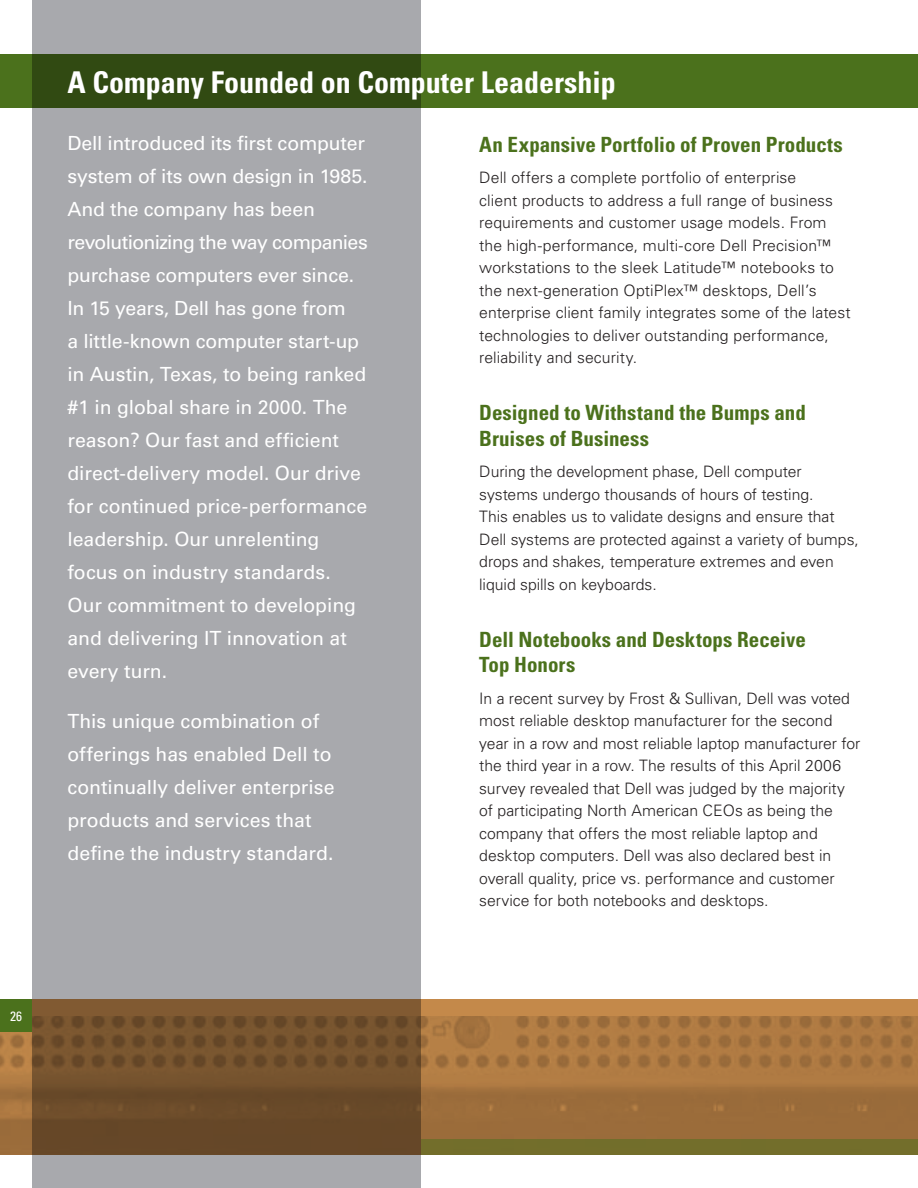
<style>
.page{position:relative;width:918px;height:1188px;background:#fff}
.page>*{position:absolute;margin:0;border:0;box-sizing:border-box;transform-origin:0 0}
.t1{font:700 condensed 30px "Univers";color:#fff}
.t2{font:700 condensed 21px/25.5px "Univers";color:#4b711c}
.t3{font:19.5px/33px "Univers";letter-spacing:-.005em;color:#fff}
.t4{font:300 15.75px/22.5px "Univers";color:#231f20}
.t5{font:condensed 13.5px "Univers";color:#fff}
</style>
<div class="page">
<div style="left:32px;top:0;width:389px;height:1188px;background:#a8a9ad"></div>
<svg style="left:0;top:999px;width:918px;height:155px;background:#8e6436"></svg>
<svg style="left:0;top:54px;width:918px;height:54px;background:#3f6017"></svg>
<div style="left:421px;top:1139px;width:497px;height:15px;background:#736e2b"></div>
<div style="left:0;top:999px;width:32px;height:32px;background:#4b711c"></div>
<p class="t5" style="left:10px;top:1007px;width:13px">26</p>
<h1 class="t1" style="left:68px;top:64px;width:550px">A Company Founded on Computer Leadership</h1>
<p class="t3" style="left:67px;top:127px;width:302px">Dell introduced its first computer system of its own design in 1985.<br>And the company has been revolutionizing the way companies purchase computers ever since.<br>In 15 years, Dell has gone from<br>a little-known computer start-up in Austin, Texas, to being ranked #1 in global share in 2000. The reason? Our fast and efficient direct-delivery model. Our drive for continued price-performance leadership. Our unrelenting focus on industry standards.<br>Our commitment to developing and delivering IT innovation at every turn.</p>
<p class="t3" style="left:67px;top:704px;width:269px">This unique combination of offerings has enabled Dell to continually deliver enterprise products and services that define the industry standard.</p>
<h2 class="t2" style="left:479px;top:131px;width:365px">An Expansive Portfolio of Proven Products</h2>
<p class="t4" style="left:479px;top:166px;width:373px">Dell offers a complete portfolio of enterprise<br>client products to address a full range of business requirements and customer usage models. From the high-performance, multi-core Dell Precision™ workstations to the sleek Latitude™ notebooks to the next-generation OptiPlex™ desktops, Dell’s enterprise client family integrates some of the latest technologies to deliver outstanding performance, reliability and security.</p>
<h2 class="t2" style="left:479px;top:400px;width:328px">Designed to Withstand the Bumps and<br>Bruises of Business</h2>
<p class="t4" style="left:479px;top:460px;width:381px">During the development phase, Dell computer systems undergo thousands of hours of testing.<br>This enables us to validate designs and ensure that Dell systems are protected against a variety of bumps, drops and shakes, temperature extremes and even liquid spills on keyboards.</p>
<h2 class="t2" style="left:479px;top:626px;width:328px">Dell Notebooks and Desktops Receive<br>Top Honors</h2>
<p class="t4" style="left:479px;top:687px;width:383px">In a recent survey by Frost &amp; Sullivan, Dell was voted most reliable desktop manufacturer for the second year in a row and most reliable laptop manufacturer for the third year in a row. The results of this April 2006 survey revealed that Dell was judged by the majority of participating North American CEOs as being the company that offers the most reliable laptop and desktop computers. Dell was also declared best in overall quality, price vs. performance and customer service for both notebooks and desktops.</p>
</div>
